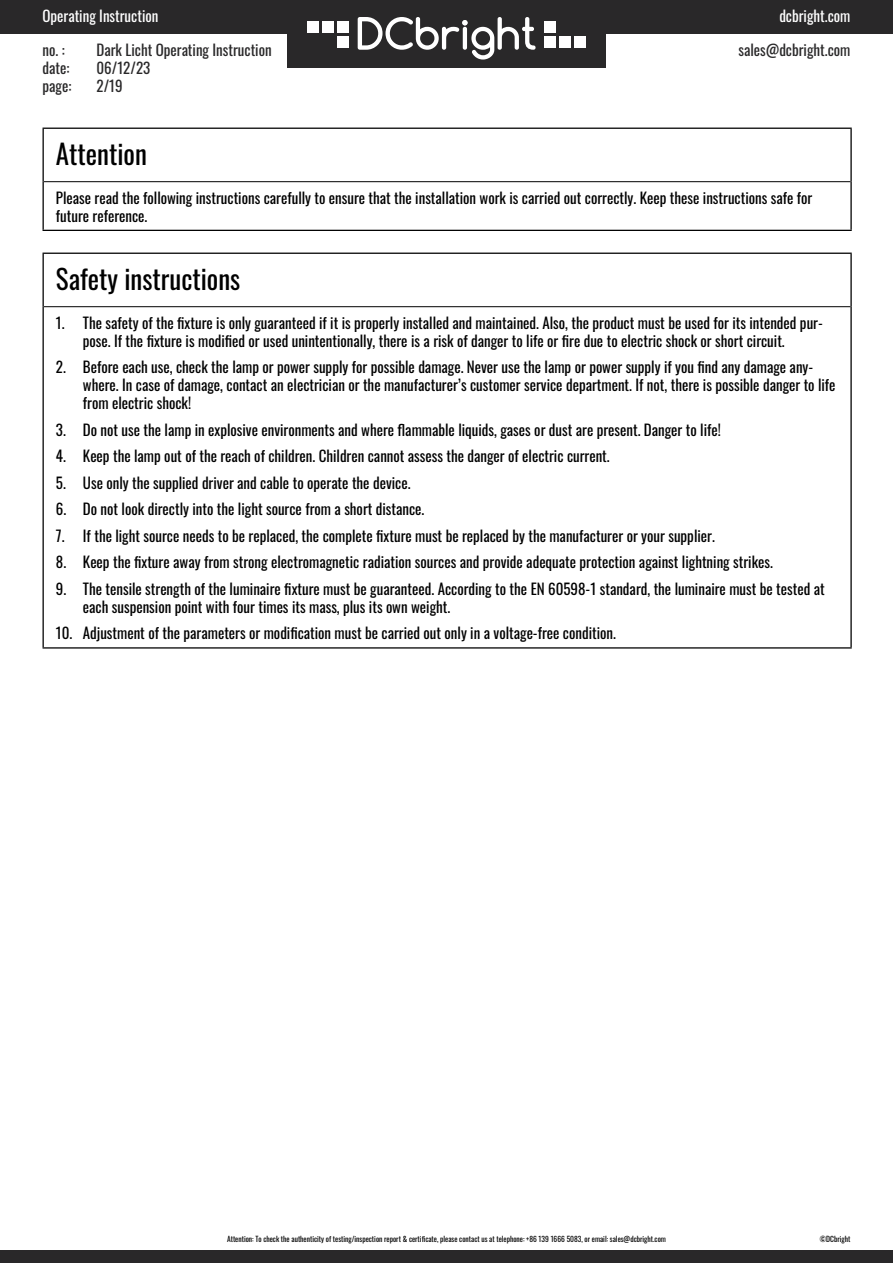
<style>
.page{position:relative;width:893px;height:1263px;background:#fff}
.page>*{position:absolute;margin:0;border:0;box-sizing:border-box;transform-origin:0 0}
.t1{font:27px "Oswald";color:#000}
.t2{font:15px/18px "Oswald";color:#000}
.t3{font:15px "Oswald";color:#292829}
.t4{font:15px "Oswald";color:#fff}
.t5{font:7.5px "Oswald";color:#000}
</style>
<div class="page">
<div style="left:0;top:1250px;width:893px;height:13px;background:#292829"></div>
<div style="left:0;top:0;width:893px;height:34px;background:#292829"></div>
<div style="left:287px;top:0;width:319px;height:68px;background:#292829"></div>
<div style="left:307px;top:21px;width:12px;height:12px;background:#fff"></div>
<div style="left:322px;top:21px;width:12px;height:12px;background:#fff"></div>
<div style="left:337px;top:21px;width:12px;height:12px;background:#fff"></div>
<div style="left:337px;top:36px;width:12px;height:12px;background:#fff"></div>
<div style="left:574px;top:36px;width:12px;height:12px;background:#fff"></div>
<div style="left:559px;top:36px;width:12px;height:12px;background:#fff"></div>
<div style="left:544px;top:36px;width:12px;height:12px;background:#fff"></div>
<div style="left:544px;top:21px;width:12px;height:12px;background:#fff"></div>
<svg style="left:358px;top:17px;width:178px;height:43px"></svg>
<hr style="left:43px;top:128px;width:809px;height:1px;background:#000">
<hr style="left:43px;top:129px;width:1px;height:53px;background:#000">
<hr style="left:850px;top:129px;width:2px;height:53px;background:#000">
<hr style="left:43px;top:182px;width:1px;height:48px;background:#000">
<hr style="left:850px;top:182px;width:2px;height:48px;background:#000">
<hr style="left:43px;top:230px;width:809px;height:1px;background:#000">
<hr style="left:44px;top:181px;width:806px;height:1px;background:#000">
<hr style="left:43px;top:253px;width:809px;height:1px;background:#000">
<hr style="left:43px;top:254px;width:1px;height:53px;background:#000">
<hr style="left:850px;top:254px;width:2px;height:53px;background:#000">
<hr style="left:43px;top:307px;width:1px;height:340px;background:#000">
<hr style="left:850px;top:307px;width:2px;height:340px;background:#000">
<hr style="left:43px;top:647px;width:809px;height:1px;background:#000">
<hr style="left:44px;top:306px;width:806px;height:1px;background:#000">
<p class="t4" style="left:43px;top:3px;width:117px">Operating Instruction</p>
<p class="t3" style="left:43px;top:37px;width:24px">no. :</p>
<p class="t3" style="left:97px;top:37px;width:177px">Dark Licht Operating Instruction</p>
<p class="t3" style="left:43px;top:55px;width:28px">date:</p>
<p class="t3" style="left:97px;top:55px;width:55px">06/12/23</p>
<p class="t3" style="left:43px;top:73px;width:30px">page:</p>
<p class="t3" style="left:97px;top:73px;width:28px">2/19</p>
<p class="t4" style="left:779px;top:3px;width:73px">dcbright.com</p>
<p class="t3" style="left:738px;top:37px;width:114px">sales@dcbright.com</p>
<h1 class="t1" style="left:56px;top:130px;width:92px">Attention</h1>
<p class="t2" style="left:56px;top:187px;width:758px">Please read the following instructions carefully to ensure that the installation work is carried out correctly. Keep these instructions safe for future reference.</p>
<h1 class="t1" style="left:56px;top:255px;width:186px">Safety instructions</h1>
<p class="t2" style="left:83px;top:312px;width:741px;text-indent:-27px">1. The safety of the fixture is only guaranteed if it is properly installed and maintained. Also, the product must be used for its intended pur&shy;pose. If the fixture is modified or used unintentionally, there is a risk of danger to life or fire due to electric shock or short circuit.</p>
<p class="t2" style="left:83px;top:357px;width:754px;text-indent:-27px">2. Before each use, check the lamp or power supply for possible damage. Never use the lamp or power supply if you find any damage any&shy;where. In case of damage, contact an electrician or the manufacturer’s customer service department. If not, there is possible danger to life from electric shock!</p>
<p class="t2" style="left:56px;top:419px;width:666px">3. Do not use the lamp in explosive environments and where flammable liquids, gases or dust are present. Danger to life!</p>
<p class="t2" style="left:56px;top:446px;width:555px">4. Keep the lamp out of the reach of children. Children cannot assess the danger of electric current.</p>
<p class="t2" style="left:56px;top:472px;width:356px">5. Use only the supplied driver and cable to operate the device.</p>
<p class="t2" style="left:56px;top:499px;width:370px">6. Do not look directly into the light source from a short distance.</p>
<p class="t2" style="left:56px;top:525px;width:660px">7. If the light source needs to be replaced, the complete fixture must be replaced by the manufacturer or your supplier.</p>
<p class="t2" style="left:56px;top:552px;width:718px">8. Keep the fixture away from strong electromagnetic radiation sources and provide adequate protection against lightning strikes.</p>
<p class="t2" style="left:83px;top:578px;width:743px;text-indent:-27px">9. The tensile strength of the luminaire fixture must be guaranteed. According to the EN 60598-1 standard, the luminaire must be tested at each suspension point with four times its mass, plus its own weight.</p>
<p class="t2" style="left:56px;top:623px;width:562px">10. Adjustment of the parameters or modification must be carried out only in a voltage-free condition.</p>
<p class="t5" style="left:227px;top:1232px;width:440px">Attention: To check the authenticity of testing/inspection report &amp; certificate, please contact us at telephone: +86 139 1666 5083, or email: sales@dcbright.com</p>
<p class="t5" style="left:820px;top:1232px;width:32px">©DCbright</p>
</div>
